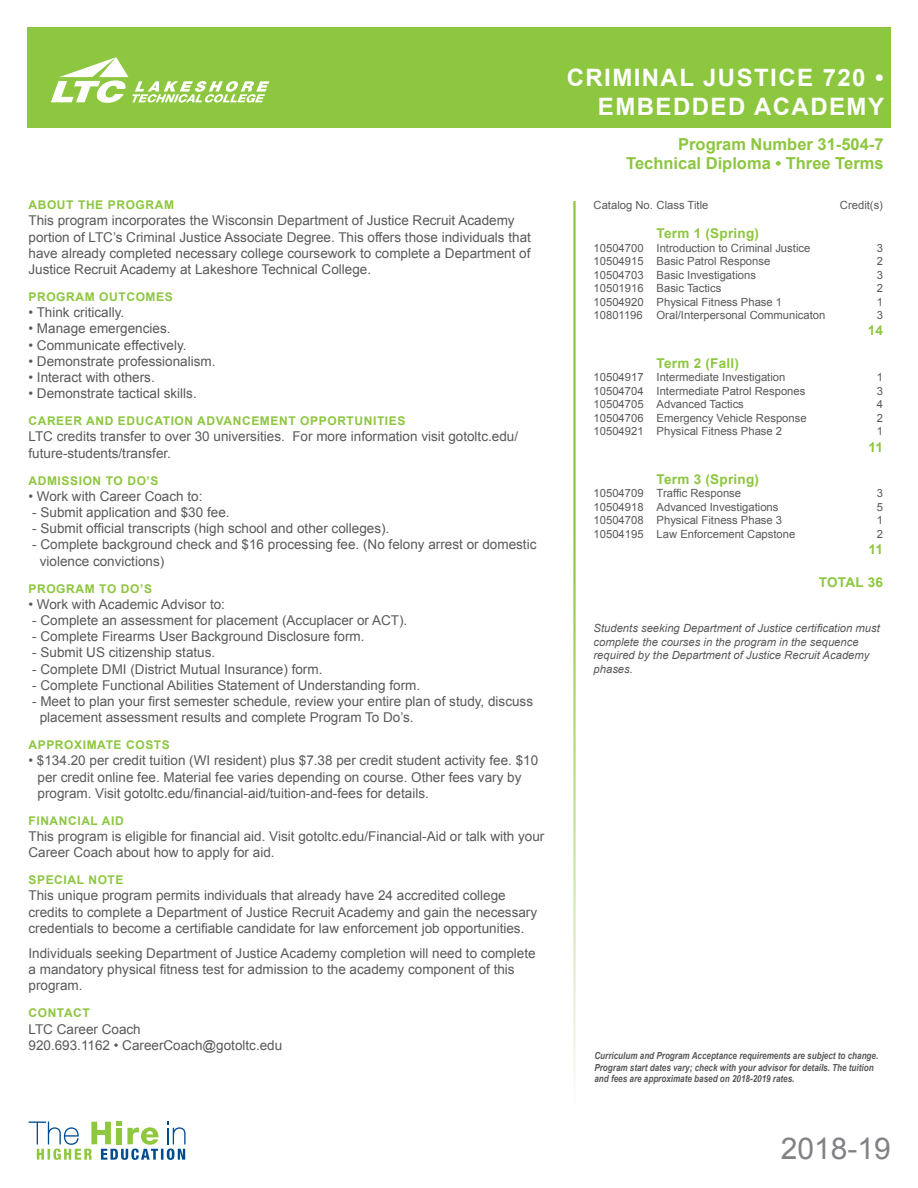
<style>
.page{position:relative;width:918px;height:1188px;background:#fff}
.page>*{position:absolute;margin:0;border:0;box-sizing:border-box;transform-origin:0 0}
.t1{font:30px "Arial";color:#808285}
.t2{font:700 24px/28.8px "Arial";letter-spacing:.06em;color:#fff;text-align:right}
.t3{font:700 16.5px/19.8px "Arial";color:#8dc63f;text-align:right}
.t4{font:13.5px/16.2px "Arial";color:#58595b}
.t5{font:700 13.5px "Arial";letter-spacing:.02em;color:#8dc63f}
.t6{font:700 12px "Arial";letter-spacing:.05em;color:#8dc63f}
.t7{font:11.25px "Arial";color:#58595b}
.t8{font:italic 11.25px/13.5px "Arial";color:#58595b}
.t9{font:italic 700 9.75px/11.7px "Arial";color:#58595b;scale:.83 1}
</style>
<div class="page">
<div style="left:27px;top:27px;width:864px;height:100px;background:#8dc63f"></div>
<svg style="left:51px;top:57px;width:218px;height:46px"></svg>
<svg style="left:29px;top:1122px;width:157px;height:38px"></svg>
<p class="t6" style="left:28px;top:197px;width:147px">ABOUT THE PROGRAM</p>
<p class="t4" style="left:28px;top:213px;width:504px">This program incorporates the Wisconsin Department of Justice Recruit Academy portion of LTC’s Criminal Justice Associate Degree. This offers those individuals that have already completed necessary college coursework to complete a Department of Justice Recruit Academy at Lakeshore Technical College.</p>
<p class="t6" style="left:28px;top:289px;width:146px">PROGRAM OUTCOMES</p>
<p class="t4" style="left:28px;top:304px;width:97px">• Think critically.</p>
<p class="t4" style="left:28px;top:321px;width:144px">• Manage emergencies.</p>
<p class="t4" style="left:28px;top:337px;width:160px">• Communicate effectively.</p>
<p class="t4" style="left:28px;top:353px;width:189px">• Demonstrate professionalism.</p>
<p class="t4" style="left:28px;top:369px;width:128px">• Interact with others.</p>
<p class="t4" style="left:28px;top:385px;width:170px">• Demonstrate tactical skills.</p>
<p class="t6" style="left:28px;top:413px;width:378px">CAREER AND EDUCATION ADVANCEMENT OPPORTUNITIES</p>
<p class="t4" style="left:28px;top:429px;width:491px">LTC credits transfer to over 30 universities. For more information visit gotoltc.edu/ future-students/transfer.</p>
<p class="t6" style="left:28px;top:472px;width:132px">ADMISSION TO DO’S</p>
<p class="t4" style="left:28px;top:488px;width:176px">• Work with Career Coach to:</p>
<p class="t4" style="left:32px;top:504px;width:199px">- Submit application and $30 fee.</p>
<p class="t4" style="left:32px;top:520px;width:359px">- Submit official transcripts (high school and other colleges).</p>
<p class="t4" style="left:40px;top:537px;width:498px;text-indent:-8px">- Complete background check and $16 processing fee. (No felony arrest or domestic violence convictions)</p>
<p class="t6" style="left:28px;top:580px;width:125px">PROGRAM TO DO’S</p>
<p class="t4" style="left:28px;top:596px;width:198px">• Work with Academic Advisor to:</p>
<p class="t4" style="left:32px;top:612px;width:377px">- Complete an assessment for placement (Accuplacer or ACT).</p>
<p class="t4" style="left:32px;top:628px;width:334px">- Complete Firearms User Background Disclosure form.</p>
<p class="t4" style="left:32px;top:645px;width:185px">- Submit US citizenship status.</p>
<p class="t4" style="left:32px;top:661px;width:292px">- Complete DMI (District Mutual Insurance) form.</p>
<p class="t4" style="left:32px;top:677px;width:389px">- Complete Functional Abilities Statement of Understanding form.</p>
<p class="t4" style="left:40px;top:693px;width:495px;text-indent:-8px">- Meet to plan your first semester schedule, review your entire plan of study, discuss placement assessment results and complete Program To Do’s.</p>
<p class="t6" style="left:28px;top:737px;width:143px">APPROXIMATE COSTS</p>
<p class="t4" style="left:38px;top:753px;width:502px;text-indent:-9px">• $134.20 per credit tuition (WI resident) plus $7.38 per credit student activity fee. $10 per credit online fee. Material fee varies depending on course. Other fees vary by program. Visit gotoltc.edu/financial-aid/tuition-and-fees for details.</p>
<p class="t6" style="left:28px;top:813px;width:97px">FINANCIAL AID</p>
<p class="t4" style="left:28px;top:828px;width:517px">This program is eligible for financial aid. Visit gotoltc.edu/Financial-Aid or talk with your<br>Career Coach about how to apply for aid.</p>
<p class="t6" style="left:28px;top:872px;width:97px">SPECIAL NOTE</p>
<p class="t4" style="left:28px;top:888px;width:510px">This unique program permits individuals that already have 24 accredited college credits to complete a Department of Justice Recruit Academy and gain the necessary credentials to become a certifiable candidate for law enforcement job opportunities.</p>
<p class="t4" style="left:28px;top:945px;width:509px">Individuals seeking Department of Justice Academy completion will need to complete a mandatory physical fitness test for admission to the academy component of this program.</p>
<p class="t6" style="left:28px;top:1005px;width:63px">CONTACT</p>
<p class="t4" style="left:28px;top:1021px;width:255px">LTC Career Coach<br>920.693.1162 • CareerCoach@gotoltc.edu</p>
<h2 class="t2" style="left:567px;top:64px;width:319px">CRIMINAL JUSTICE 720 •<br>EMBEDDED ACADEMY</h2>
<p class="t3" style="left:626px;top:134px;width:259px">Program Number 31-504-7<br>Technical Diploma • Three Terms</p>
<p class="t7" style="left:594px;top:197px;width:116px">Catalog No. Class Title</p>
<p class="t7" style="left:840px;top:197px;width:45px">Credit(s)</p>
<p class="t5" style="left:657px;top:225px;width:104px">Term 1 (Spring)</p>
<p class="t7" style="left:594px;top:240px;width:218px">10504700 Introduction to Criminal Justice</p>
<p class="t7" style="left:877px;top:240px;width:8px">3</p>
<p class="t7" style="left:594px;top:254px;width:178px">10504915 Basic Patrol Response</p>
<p class="t7" style="left:877px;top:254px;width:8px">2</p>
<p class="t7" style="left:594px;top:267px;width:164px">10504703 Basic Investigations</p>
<p class="t7" style="left:877px;top:267px;width:8px">3</p>
<p class="t7" style="left:594px;top:281px;width:129px">10501916 Basic Tactics</p>
<p class="t7" style="left:877px;top:281px;width:8px">2</p>
<p class="t7" style="left:594px;top:294px;width:190px">10504920 Physical Fitness Phase 1</p>
<p class="t7" style="left:877px;top:294px;width:8px">1</p>
<p class="t7" style="left:594px;top:308px;width:233px">10801196 Oral/Interpersonal Communicaton</p>
<p class="t7" style="left:877px;top:308px;width:8px">3</p>
<p class="t5" style="left:868px;top:322px;width:17px">14</p>
<p class="t5" style="left:657px;top:354px;width:84px">Term 2 (Fall)</p>
<p class="t7" style="left:594px;top:370px;width:193px">10504917 Intermediate Investigation</p>
<p class="t7" style="left:877px;top:370px;width:8px">1</p>
<p class="t7" style="left:594px;top:384px;width:213px">10504704 Intermediate Patrol Respones</p>
<p class="t7" style="left:877px;top:384px;width:8px">3</p>
<p class="t7" style="left:594px;top:397px;width:152px">10504705 Advanced Tactics</p>
<p class="t7" style="left:877px;top:397px;width:8px">4</p>
<p class="t7" style="left:594px;top:411px;width:215px">10504706 Emergency Vehicle Response</p>
<p class="t7" style="left:877px;top:411px;width:8px">2</p>
<p class="t7" style="left:594px;top:424px;width:190px">10504921 Physical Fitness Phase 2</p>
<p class="t7" style="left:877px;top:424px;width:8px">1</p>
<p class="t5" style="left:869px;top:438px;width:16px">11</p>
<p class="t5" style="left:657px;top:470px;width:104px">Term 3 (Spring)</p>
<p class="t7" style="left:594px;top:486px;width:149px">10504709 Traffic Response</p>
<p class="t7" style="left:877px;top:486px;width:8px">3</p>
<p class="t7" style="left:594px;top:500px;width:186px">10504918 Advanced Investigations</p>
<p class="t7" style="left:877px;top:500px;width:8px">5</p>
<p class="t7" style="left:594px;top:513px;width:190px">10504708 Physical Fitness Phase 3</p>
<p class="t7" style="left:877px;top:513px;width:8px">1</p>
<p class="t7" style="left:594px;top:527px;width:203px">10504195 Law Enforcement Capstone</p>
<p class="t7" style="left:877px;top:527px;width:8px">2</p>
<p class="t5" style="left:869px;top:540px;width:16px">11</p>
<p class="t5" style="left:819px;top:573px;width:66px">TOTAL 36</p>
<p class="t8" style="left:594px;top:622px;width:288px">Students seeking Department of Justice certification must complete the courses in the program in the sequence required by the Department of Justice Recruit Academy phases.</p>
<p class="t9" style="left:594px;top:1050px;width:344px">Curriculum and Program Acceptance requirements are subject to change.<br>Program start dates vary; check with your advisor for details. The tuition and fees are approximate based on 2018-2019 rates.</p>
<h1 class="t1" style="left:781px;top:1129px;width:112px">2018-19</h1>
</div>
